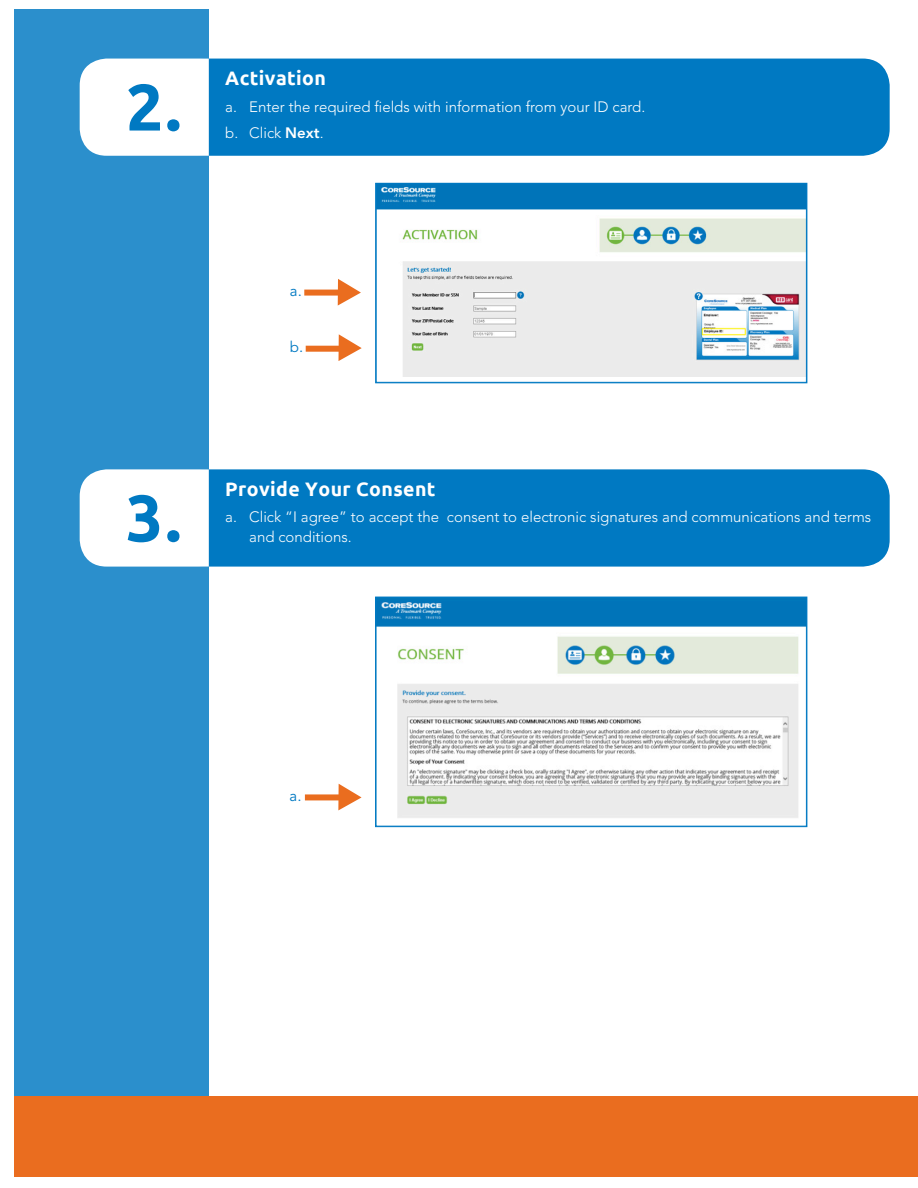
<style>
.page{position:relative;width:918px;height:1188px;background:#fff}
.page>*{position:absolute;margin:0;border:0;box-sizing:border-box;transform-origin:0 0}
.t1{font:700 65.7px "Ubuntu";color:#0079c2}
.t2{font:700 19.5px "Ubuntu";letter-spacing:.02em;color:#fff}
.t3{font:300 15px/19.8px "Avenir";color:#fff}
.t4{font:15px "Avenir";color:#0079c2}
.s1{font-weight:800}
</style>
<div class="page">
<div style="left:14px;top:10px;width:195px;height:1086px;background:#2b8fcc"></div>
<svg style="left:375px;top:597px;width:432px;height:230px"></svg>
<div style="left:376px;top:597px;width:431px;height:229px;border:1px solid #0079c2"></div>
<div style="left:305px;top:794px;width:47px;height:6px;background:#ea6d1f"></div>
<svg style="left:338px;top:784px;width:24px;height:26px"></svg>
<svg style="left:375px;top:183px;width:432px;height:200px"></svg>
<div style="left:376px;top:184px;width:431px;height:198px;border:1px solid #0079c2"></div>
<div style="left:304px;top:290px;width:48px;height:6px;background:#ea6d1f"></div>
<svg style="left:338px;top:279px;width:23px;height:27px"></svg>
<svg style="left:339px;top:334px;width:23px;height:27px"></svg>
<div style="left:306px;top:346px;width:42px;height:6px;background:#ea6d1f"></div>
<div style="left:178px;top:59px;width:712px;height:97px;background:#0079c2;border-radius:27px"></div>
<div style="left:80px;top:59px;width:129px;height:97px;background:#fff"></div>
<div style="left:14px;top:1096px;width:904px;height:80px;background:#ea6d1f"></div>
<div style="left:178px;top:469px;width:712px;height:98px;background:#0079c2;border-radius:27px"></div>
<div style="left:80px;top:469px;width:129px;height:98px;background:#fff"></div>
<p class="t1" style="left:126px;top:67px;width:57px">2.</p>
<p class="t2" style="left:225px;top:66px;width:102px">Activation</p>
<p class="t3" style="left:225px;top:96px;width:422px">a. Enter the required fields with information from your ID card.</p>
<p class="t3" style="left:225px;top:123px;width:100px">b. Click <span class="s1">Next</span>.</p>
<p class="t4" style="left:290px;top:282px;width:13px">a.</p>
<p class="t4" style="left:290px;top:338px;width:15px">b.</p>
<p class="t1" style="left:126px;top:478px;width:57px">3.</p>
<p class="t2" style="left:225px;top:477px;width:212px">Provide Your Consent</p>
<p class="t3" style="left:249px;top:507px;width:624px;text-indent:-24px">a. Click “I agree” to accept the consent to electronic signatures and communications and terms and conditions.</p>
<p class="t4" style="left:290px;top:787px;width:13px">a.</p>
</div>
